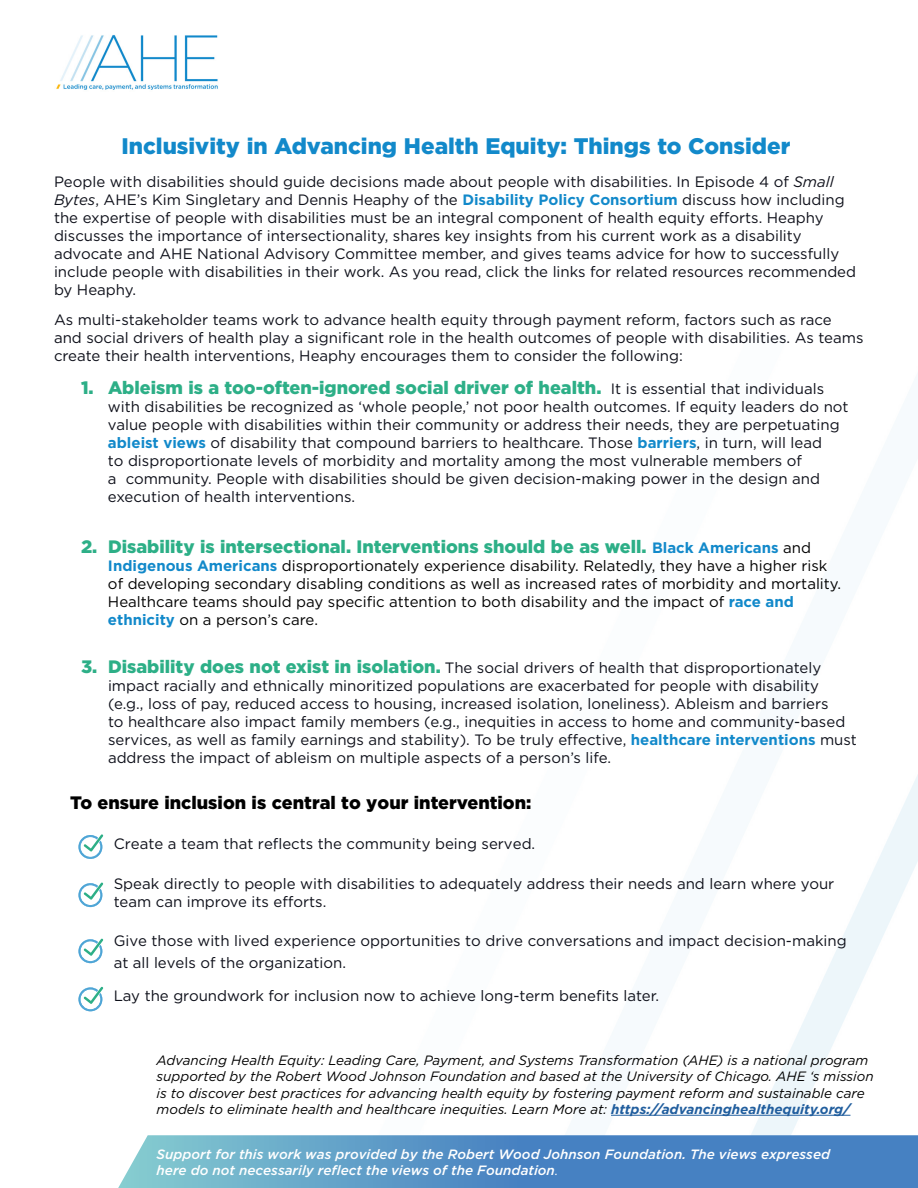
<style>
.page{position:relative;width:918px;height:1188px;background:#fff}
.page>*{position:absolute;margin:0;border:0;box-sizing:border-box;transform-origin:0 0}
.t1{font:900 22.5px "Gotham";color:#1289ca}
.t2{font:900 18px "Gotham";color:#2daf87}
.t3{font:900 18px "Gotham";color:#000}
.t4{font:15px/18px "Gotham";color:#0e101a}
.t5{font:15px/18px "Gotham";color:#000}
.t6{font:italic 13.5px/16.2px "Gotham";color:#000}
.t7{font:italic 500 13.5px/16.2px "Gotham";color:#fff}
.s1{font-style:italic}
.s2{font-weight:700;color:#1289ca}
.s3{font-weight:400;font-size:15px;color:#0e101a}
.s4{font-weight:700;font-size:15px;color:#1289ca}
.s5{font-weight:400;font-size:15px;color:#000}
.s6{font-weight:900;font-size:18px;color:#2daf87}
.s7{font-weight:700;color:#215e9e}
.s8{font-family:"Minion Pro";font-weight:400}
</style>
<div class="page">
<svg style="left:118px;top:1135px;width:800px;height:53px;background:#5a96c7"></svg>
<img style="left:56px;top:35px;width:162px;height:55px">
<svg style="left:78px;top:834px;width:25px;height:25px"></svg>
<svg style="left:78px;top:883px;width:25px;height:24px"></svg>
<svg style="left:78px;top:939px;width:25px;height:24px"></svg>
<svg style="left:78px;top:987px;width:25px;height:24px"></svg>
<hr style="left:611px;top:1115px;width:239px;height:1px;background:#215e9e">
<p class="t1" style="left:122px;top:131px;width:670px">Inclusivity in Advancing Health Equity: Things to Consider</p>
<p class="t4" style="left:54px;top:172px;width:804px">People with disabilities should guide decisions made about people with disabilities. In Episode 4 of <span class="s1">Small Bytes</span>, AHE’s Kim Singletary and Dennis Heaphy of the <span class="s2">Disability Policy Consortium</span> discuss how including the expertise of people with disabilities must be an integral component of health equity efforts. Heaphy discusses the importance of intersectionality, shares key insights from his current work as a disability advocate and AHE National Advisory Committee member, and gives teams advice for how to successfully include people with disabilities in their work. As you read, click the links for related resources recommended by Heaphy.</p>
<p class="t4" style="left:54px;top:310px;width:811px">As multi-stakeholder teams work to advance health equity through payment reform, factors such as race<br>and social drivers of health play a significant role in the health outcomes of people with disabilities. As teams create their health interventions, Heaphy encourages them to consider the following:</p>
<p class="t2" style="left:81px;top:375px;width:745px">1. Ableism is a too-often-ignored social driver of health. <span class="s3">It is essential that individuals</span></p>
<p class="t4" style="left:108px;top:397px;width:742px">with disabilities be recognized as ‘whole people,’ not poor health outcomes. If equity leaders do not value people with disabilities within their community or address their needs, they are perpetuating <span class="s2">ableist views</span> of disability that compound barriers to healthcare. Those <span class="s2">barriers</span>, in turn, will lead<br>to disproportionate levels of morbidity and mortality among the most vulnerable members of<br>a community. People with disabilities should be given decision-making power in the design and execution of health interventions.</p>
<p class="t2" style="left:81px;top:535px;width:732px">2. Disability is intersectional. Interventions should be as well. <span class="s4">Black Americans</span> <span class="s5">and</span></p>
<p class="t5" style="left:108px;top:557px;width:735px"><span class="s2">Indigenous Americans</span> disproportionately experience disability. Relatedly, they have a higher risk of developing secondary disabling conditions as well as increased rates of morbidity and mortality.<br>Healthcare teams should pay specific attention to both disability and the impact of <span class="s2">race and ethnicity</span> on a person’s care.</p>
<p class="t4" style="left:108px;top:659px;width:750px;text-indent:-27px"><span class="s6">3. Disability does not exist in isolation.</span> The social drivers of health that disproportionately impact racially and ethnically minoritized populations are exacerbated for people with disability (e.g., loss of pay, reduced access to housing, increased isolation, loneliness). Ableism and barriers<br>to healthcare also impact family members (e.g., inequities in access to home and community-based services, as well as family earnings and stability). To be truly effective, <span class="s2">healthcare interventions</span> must address the impact of ableism on multiple aspects of a person’s life.</p>
<p class="t3" style="left:70px;top:790px;width:463px">To ensure inclusion is central to your intervention:</p>
<p class="t4" style="left:114px;top:834px;width:423px">Create a team that reflects the community being served.</p>
<p class="t4" style="left:114px;top:875px;width:722px">Speak directly to people with disabilities to adequately address their needs and learn where your team can improve its efforts.</p>
<p class="t4" style="left:114px;top:930px;width:735px;line-height:21.6px">Give those with lived experience opportunities to drive conversations and impact decision-making at all levels of the organization.</p>
<p class="t4" style="left:114px;top:986px;width:547px">Lay the groundwork for inclusion now to achieve long-term benefits later.</p>
<p class="t6" style="left:157px;top:1052px;width:719px">Advancing Health Equity: Leading Care, Payment, and Systems Transformation (AHE) is a national program supported by the Robert Wood Johnson Foundation and based at the University of Chicago. AHE ‘s mission is to discover best practices for advancing health equity by fostering payment reform and sustainable care models to eliminate health and healthcare inequities. Learn More at: <span class="s7">https://advancinghealthequity.org/</span></p>
<p class="t7" style="left:157px;top:1146px;width:675px">Support for this work was provided by the Robert Wood Johnson Foundation. The views expressed here do not necessarily reflect the views of the Foundation<span class="s8">.</span></p>
</div>
